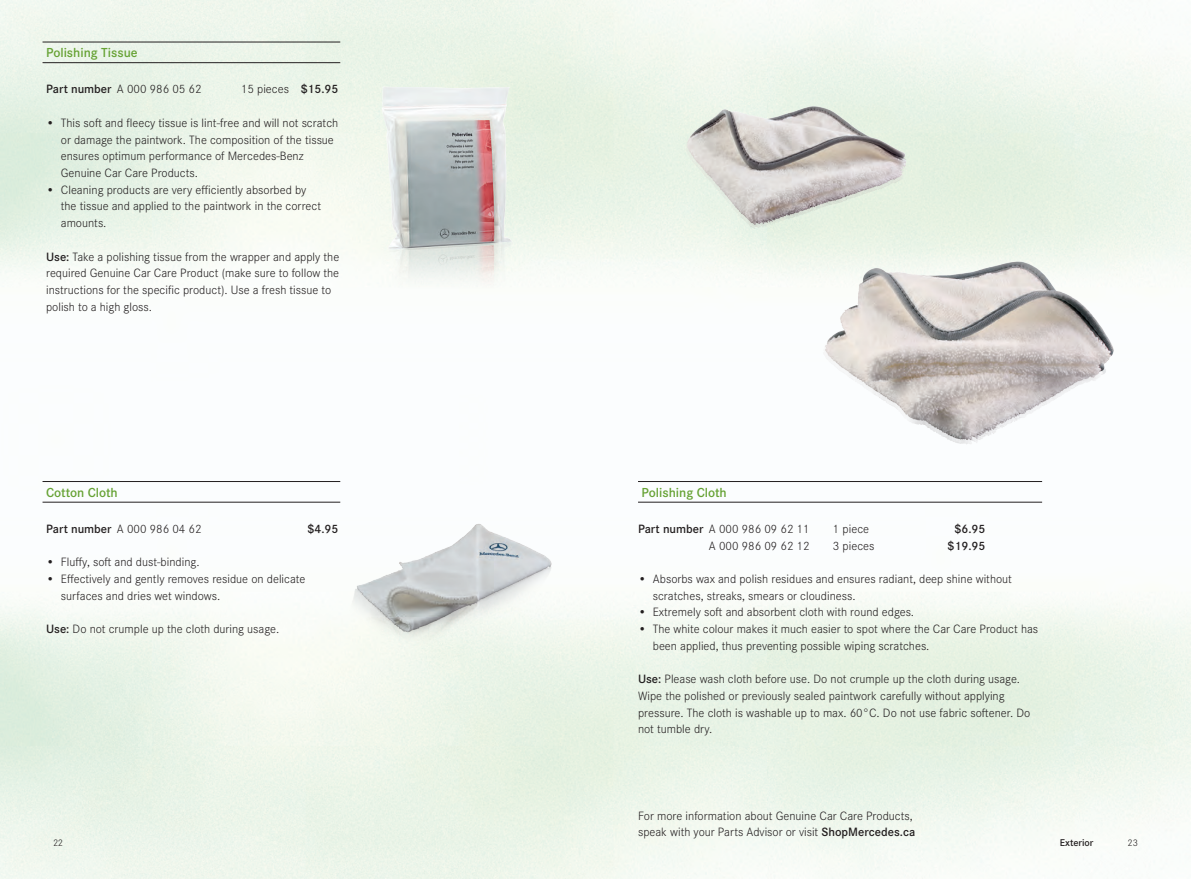
<style>
.page{position:relative;width:1191px;height:879px;background:#fff}
.page>*{position:absolute;margin:0;border:0;box-sizing:border-box;transform-origin:0 0}
.t1{font:600 13.62px "Daimler CS Pro";color:#66a234}
.t2{font:300 12.5px/16.8px "Daimler CS Pro";color:#231f20}
.t3{font:600 12.5px "Daimler CS Pro";color:#231f20}
.t4{font:600 10.25px "Daimler CS Pro";color:#231f20}
.t5{font:300 9.88px "Daimler CS Pro";color:#231f20}
.s1{font-weight:600}
</style>
<div class="page">
<img style="left:638px;top:90px;width:278px;height:150px">
<img style="left:808px;top:228px;width:322px;height:253px">
<img style="left:340px;top:464px;width:230px;height:218px">
<img style="left:363px;top:79px;width:165px;height:247px">
<hr style="left:43px;top:481px;width:297px;height:1px;background:#231f20">
<hr style="left:43px;top:502px;width:297px;height:1px;background:#231f20">
<hr style="left:638px;top:481px;width:404px;height:1px;background:#231f20">
<hr style="left:638px;top:502px;width:404px;height:1px;background:#231f20">
<hr style="left:43px;top:42px;width:297px;height:1px;background:#231f20">
<hr style="left:43px;top:62px;width:297px;height:1px;background:#231f20">
<p class="t1" style="left:46px;top:42px;width:93px">Polishing Tissue</p>
<p class="t2" style="left:46px;top:80px;width:157px"><span class="s1">Part number</span> A 000 986 05 62</p>
<p class="t2" style="left:241px;top:80px;width:99px">15 pieces <span class="s1">$15.95</span></p>
<p class="t2" style="left:61px;top:114px;width:279px;text-indent:-15px">• This soft and fleecy tissue is lint-free and will not scratch or damage the paintwork. The composition of the tissue ensures optimum performance of Mercedes-Benz Genuine Car Care Products.</p>
<p class="t2" style="left:61px;top:180px;width:262px;text-indent:-15px">• Cleaning products are very efficiently absorbed by the tissue and applied to the paintwork in the correct amounts.</p>
<p class="t2" style="left:46px;top:247px;width:295px"><span class="s1">Use:</span> Take a polishing tissue from the wrapper and apply the required Genuine Car Care Product (make sure to follow the instructions for the specific product). Use a fresh tissue to polish to a high gloss.</p>
<p class="t1" style="left:46px;top:482px;width:73px">Cotton Cloth</p>
<p class="t2" style="left:46px;top:520px;width:157px"><span class="s1">Part number</span> A 000 986 04 62</p>
<p class="t3" style="left:308px;top:519px;width:32px">$4.95</p>
<p class="t2" style="left:46px;top:553px;width:155px">• Fluffy, soft and dust-binding.</p>
<p class="t2" style="left:61px;top:570px;width:246px;text-indent:-15px">• Effectively and gently removes residue on delicate surfaces and dries wet windows.</p>
<p class="t2" style="left:46px;top:620px;width:235px"><span class="s1">Use:</span> Do not crumple up the cloth during usage.</p>
<p class="t1" style="left:641px;top:482px;width:87px">Polishing Cloth</p>
<p class="t2" style="left:638px;top:520px;width:173px"><span class="s1">Part number</span> A 000 986 09 62 11</p>
<p class="t2" style="left:833px;top:520px;width:38px">1 piece</p>
<p class="t3" style="left:954px;top:519px;width:32px">$6.95</p>
<p class="t2" style="left:709px;top:536px;width:102px">A 000 986 09 62 12</p>
<p class="t2" style="left:833px;top:536px;width:43px">3 pieces</p>
<p class="t3" style="left:947px;top:536px;width:39px">$19.95</p>
<p class="t2" style="left:653px;top:570px;width:361px;text-indent:-15px">• Absorbs wax and polish residues and ensures radiant, deep shine without scratches, streaks, smears or cloudiness.</p>
<p class="t2" style="left:638px;top:603px;width:278px">• Extremely soft and absorbent cloth with round edges.</p>
<p class="t2" style="left:653px;top:620px;width:387px;text-indent:-15px">• The white colour makes it much easier to spot where the Car Care Product has been applied, thus preventing possible wiping scratches.</p>
<p class="t2" style="left:638px;top:670px;width:394px"><span class="s1">Use:</span> Please wash cloth before use. Do not crumple up the cloth during usage.<br>Wipe the polished or previously sealed paintwork carefully without applying pressure. The cloth is washable up to max. 60°C. Do not use fabric softener. Do not tumble dry.</p>
<p class="t2" style="left:638px;top:806px;width:279px">For more information about Genuine Car Care Products, speak with your Parts Advisor or visit <span class="s1">ShopMercedes.ca</span></p>
<p class="t5" style="left:53px;top:836px;width:11px">22</p>
<p class="t4" style="left:1060px;top:835px;width:35px">Exterior</p>
<p class="t5" style="left:1127px;top:836px;width:12px">23</p>
</div>
